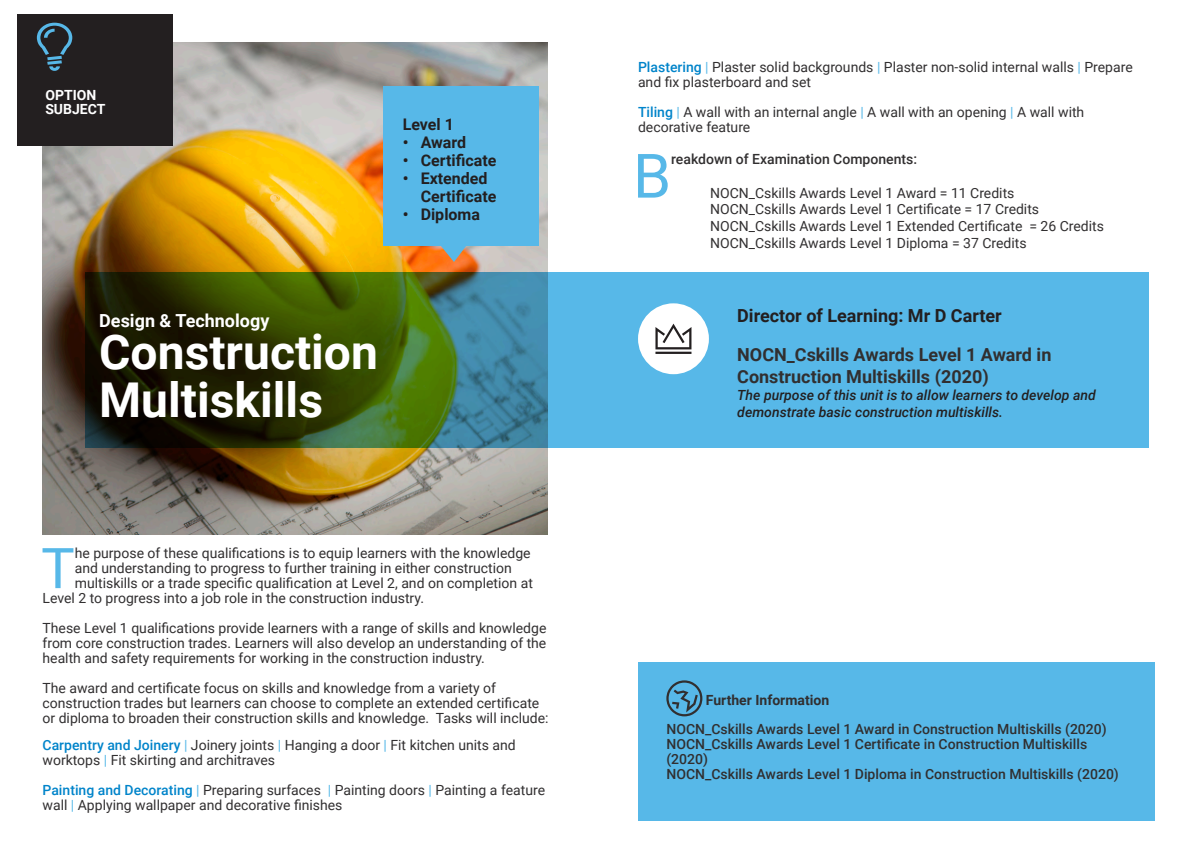
<style>
.page{position:relative;width:1191px;height:842px;background:#fff}
.page>*{position:absolute;margin:0;border:0;box-sizing:border-box;transform-origin:0 0}
.Body_First{font:61.3px "Roboto";color:#57b8e8}
.t1{font:56.2px "Roboto";color:#57b8e8}
.Subtitile{font:700 48px/48px "Roboto";color:#fff}
.Subtitle_4{font:700 18px/21.6px "Roboto";color:#312f30}
.Subtitle_4-2{font:700 18px "Roboto";color:#231f20}
.Subtitile-2{font:700 18px "Roboto";color:#fff}
.Subtitle_4-3{font:700 16px/18px "Roboto";color:#231f20}
.Body_First-2{font:14px/15px "Roboto";color:#312f30}
.Body_First-3{font:500 14px/15px "Roboto";color:#312f30}
.Body_First-4{font:italic 500 14px/16.8px "Roboto";color:#231f20}
.Services_T{font:700 14px "Roboto";color:#312f30}
.Services_T-2{font:700 14px "Roboto";color:#fff}
.s1{font-weight:500;color:#0084ca}
.s2{color:#57b8e8}
</style>
<div class="page">
<img style="left:43px;top:43px;width:504px;height:491px">
<svg style="left:85px;top:272px;width:624px;height:175px;background:#3a6553"></svg>
<div style="left:638px;top:303px;width:71px;height:71px;background:#fff;border-radius:50%"></div>
<svg style="left:439px;top:246px;width:29px;height:16px"></svg>
<div style="left:383px;top:87px;width:156px;height:159px;background:#57b8e8"></div>
<div style="left:17px;top:14px;width:156px;height:57px;background:#231f20"></div>
<div style="left:17px;top:43px;width:156px;height:103px;background:#231f20"></div>
<div style="left:709px;top:272px;width:439px;height:175px;background:#57b8e8"></div>
<svg style="left:655px;top:324px;width:36px;height:30px"></svg>
<div style="left:638px;top:662px;width:516px;height:159px;background:#57b8e8"></div>
<svg style="left:666px;top:680px;width:36px;height:36px"></svg>
<svg style="left:37px;top:23px;width:35px;height:48px"></svg>
<p class="Services_T-2" style="left:45px;top:85px;width:52px">OPTION</p>
<p class="Services_T-2" style="left:45px;top:99px;width:62px">SUBJECT</p>
<p class="Subtitle_4-3" style="left:403px;top:114px;width:53px">Level 1</p>
<p class="Subtitle_4-3" style="left:403px;top:132px;width:65px">• Award</p>
<p class="Subtitle_4-3" style="left:403px;top:150px;width:95px">• Certificate</p>
<p class="Subtitle_4-3" style="left:421px;top:168px;width:77px;text-indent:-18px">• Extended<br>Certificate</p>
<p class="Subtitle_4-3" style="left:403px;top:204px;width:79px">• Diploma</p>
<p class="Subtitile-2" style="left:99px;top:308px;width:172px">Design &amp; Technology</p>
<p class="Subtitile" style="left:99px;top:326px;width:280px">Construction<br>Multiskills</p>
<p class="t1" style="left:41px;top:529px;width:35px">T</p>
<p class="Body_First-2" style="left:75px;top:545px;width:457px">he purpose of these qualifications is to equip learners with the knowledge</p>
<p class="Body_First-2" style="left:75px;top:560px;width:439px">and understanding to progress to further training in either construction</p>
<p class="Body_First-2" style="left:75px;top:575px;width:460px">multiskills or a trade specific qualification at Level 2, and on completion at</p>
<p class="Body_First-2" style="left:43px;top:590px;width:383px">Level 2 to progress into a job role in the construction industry.</p>
<p class="Body_First-2" style="left:43px;top:620px;width:505px;text-align:justify">These Level 1 qualifications provide learners with a range of skills and knowledge from core construction trades. Learners will also develop an understanding of the health and safety requirements for working in the construction industry.</p>
<p class="Body_First-2" style="left:43px;top:680px;width:507px">The award and certificate focus on skills and knowledge from a variety of construction trades but learners can choose to complete an extended certificate or diploma to broaden their construction skills and knowledge. Tasks will include:</p>
<p class="Body_First-2" style="left:43px;top:737px;width:475px"><span class="s1">Carpentry and Joinery</span> <span class="s2">|</span> Joinery joints <span class="s2">|</span> Hanging a door <span class="s2">|</span> Fit kitchen units and worktops <span class="s2">|</span> Fit skirting and architraves</p>
<p class="Body_First-2" style="left:43px;top:782px;width:504px"><span class="s1">Painting and Decorating</span> <span class="s2">|</span> Preparing surfaces <span class="s2">|</span> Painting doors <span class="s2">|</span> Painting a feature wall <span class="s2">|</span> Applying wallpaper and decorative finishes</p>
<p class="Body_First-2" style="left:638px;top:59px;width:496px"><span class="s1">Plastering</span> <span class="s2">|</span> Plaster solid backgrounds <span class="s2">|</span> Plaster non-solid internal walls <span class="s2">|</span> Prepare and fix plasterboard and set</p>
<p class="Body_First-2" style="left:638px;top:104px;width:448px"><span class="s1">Tiling</span> <span class="s2">|</span> A wall with an internal angle <span class="s2">|</span> A wall with an opening <span class="s2">|</span> A wall with decorative feature</p>
<p class="Body_First" style="left:633px;top:133px;width:40px">B</p>
<p class="Body_First-3" style="left:671px;top:151px;width:247px">reakdown of Examination Components:</p>
<p class="Body_First-2" style="left:710px;top:185px;width:306px">NOCN_Cskills Awards Level 1 Award = 11 Credits</p>
<p class="Body_First-2" style="left:710px;top:201px;width:331px">NOCN_Cskills Awards Level 1 Certificate = 17 Credits</p>
<p class="Body_First-2" style="left:710px;top:218px;width:395px">NOCN_Cskills Awards Level 1 Extended Certificate = 26 Credits</p>
<p class="Body_First-2" style="left:710px;top:235px;width:318px">NOCN_Cskills Awards Level 1 Diploma = 37 Credits</p>
<p class="Subtitle_4-2" style="left:737px;top:303px;width:266px">Director of Learning: Mr D Carter</p>
<p class="Subtitle_4" style="left:737px;top:343px;width:316px">NOCN_Cskills Awards Level 1 Award in<br>Construction Multiskills (2020)</p>
<p class="Body_First-4" style="left:737px;top:386px;width:360px">The purpose of this unit is to allow learners to develop and demonstrate basic construction multiskills.</p>
<p class="Services_T" style="left:706px;top:690px;width:125px">Further Information</p>
<p class="Body_First-3" style="left:666px;top:721px;width:442px">NOCN_Cskills Awards Level 1 Award in Construction Multiskills (2020)</p>
<p class="Body_First-3" style="left:666px;top:736px;width:422px">NOCN_Cskills Awards Level 1 Certificate in Construction Multiskills (2020)</p>
<p class="Body_First-3" style="left:666px;top:766px;width:454px">NOCN_Cskills Awards Level 1 Diploma in Construction Multiskills (2020)</p>
</div>
